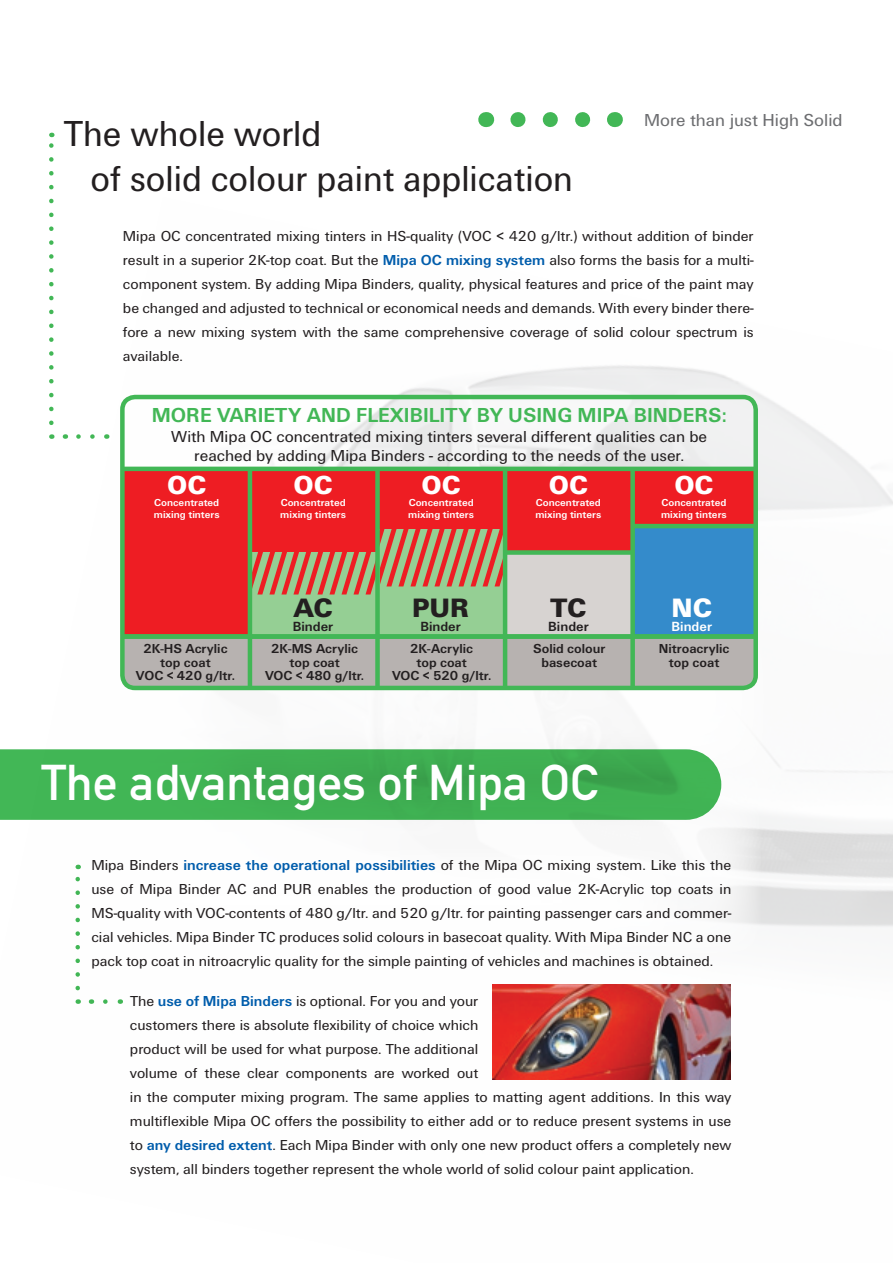
<style>
.page{position:relative;width:893px;height:1263px;background:#fff}
.page>*{position:absolute;margin:0;border:0;box-sizing:border-box;transform-origin:0 0}
.t1{font:49.5px "DIN Mittelschrift";color:#fff}
.t2{font:37.5px/45px "Unitus T";color:#231f20;scale:.95 1}
.t3{font:900 27.6px "Unitus T";color:#231f20}
.t4{font:900 27.6px "Unitus T";color:#fff}
.t5{font:900 27px "Unitus T";color:#fff}
.t6{font:700 21px "Unitus T";color:#42b756}
.t7{font:18px "Unitus T";color:#6c6d70}
.t8{font:16.5px/19.5px "Unitus T";color:#231f20;text-align:center}
.t9{font:15px/24px "Unitus T";color:#231f20;text-align:justify}
.t10{font:700 13.8px "Unitus T";color:#231f20}
.t11{font:700 13.8px "Unitus T";color:#fff}
.t12{font:700 13.5px/13.5px "Unitus T";color:#231f20;text-align:center}
.t13{font:700 10.5px/12px "Unitus T";color:#fff}
.s1{font-weight:700;color:#015dac}
</style>
<div class="page">
<img style="left:49px;top:377px;width:844px;height:703px">
<div style="left:75px;top:619px;width:696px;height:159px;background:#fff"></div>
<div style="left:115px;top:778px;width:646px;height:180px;background:#fff"></div>
<svg style="left:518px;top:112px;width:73px;height:15px"></svg>
<svg style="left:486px;top:112px;width:1px;height:15px"></svg>
<svg style="left:614px;top:112px;width:1px;height:15px"></svg>
<svg style="left:49px;top:133px;width:5px;height:290px"></svg>
<svg style="left:72px;top:434px;width:20px;height:5px"></svg>
<div style="left:68px;top:846px;width:614px;height:109px;background:#fff"></div>
<div style="left:122px;top:470px;width:128px;height:166px;background:#ee1d23"></div>
<div style="left:504px;top:470px;width:127px;height:83px;background:#ee1d23"></div>
<div style="left:631px;top:470px;width:124px;height:106px;background:#ee1d23"></div>
<div style="left:125px;top:639px;width:628px;height:46px;background:#b7b2b0"></div>
<div style="left:251px;top:551px;width:126px;height:87px;background:#95cf94"></div>
<div style="left:377px;top:522px;width:126px;height:114px;background:#95cf94"></div>
<div style="left:504px;top:552px;width:127px;height:84px;background:#d7d3d1"></div>
<div style="left:632px;top:526px;width:122px;height:112px;background:#348bcb"></div>
<div style="left:250px;top:470px;width:127px;height:82px;background:#ee1d23"></div>
<div style="left:379px;top:470px;width:124px;height:58px;background:#ee1d23"></div>
<div style="left:120px;top:395px;width:638px;height:295px;border:4px solid #42b756;border-radius:13px"></div>
<div style="left:630px;top:468px;width:5px;height:220px;background:#42b756"></div>
<hr style="left:123px;top:467px;width:634px;height:4px;background:#42b756">
<hr style="left:631px;top:524px;width:127px;height:4px;background:#42b756">
<svg style="left:0;top:749px;width:721px;height:71px;background:#42b155"></svg>
<div style="left:123px;top:634px;width:631px;height:5px;background:#42b756"></div>
<hr style="left:248px;top:467px;width:4px;height:222px;background:#42b756">
<svg style="left:247px;top:500px;width:261px;height:94px"></svg>
<div style="left:375px;top:470px;width:5px;height:216px;background:#42b756"></div>
<div style="left:505px;top:552px;width:11px;height:23px;background:#d7d3d1"></div>
<hr style="left:503px;top:469px;width:4px;height:219px;background:#42b756">
<div style="left:504px;top:550px;width:127px;height:5px;background:#42b756"></div>
<img style="left:492px;top:984px;width:238px;height:95px">
<svg style="left:75px;top:865px;width:5px;height:123px"></svg>
<svg style="left:98px;top:999px;width:7px;height:5px"></svg>
<p class="t7" style="left:644px;top:109px;width:200px">More than just High Solid</p>
<h2 class="t2" style="left:90px;top:111px;width:509px;text-indent:-27px">The whole world<br>of solid colour paint application</h2>
<p class="t9" style="left:123px;top:224px;width:632px">Mipa OC concentrated mixing tinters in HS-quality (VOC &lt; 420 g/ltr.) without addition of binder result in a superior 2K-top coat. But the <span class="s1">Mipa OC mixing system</span> also forms the basis for a multi&shy;component system. By adding Mipa Binders, quality, physical features and price of the paint may be changed and adjusted to technical or economical needs and demands. With every binder there&shy;fore a new mixing system with the same comprehensive coverage of solid colour spectrum is available.</p>
<h3 class="t6" style="left:152px;top:403px;width:576px">More variety and flexibility by using Mipa Binders:</h3>
<p class="t8" style="left:171px;top:426px;width:537px">With Mipa OC concentrated mixing tinters several different qualities can be reached by adding Mipa Binders - according to the needs of the user.</p>
<h3 class="t5" style="left:167px;top:470px;width:41px">OC</h3>
<p class="t13" style="left:154px;top:497px;width:67px">Concentrated mixing tinters</p>
<h3 class="t5" style="left:294px;top:470px;width:41px">OC</h3>
<p class="t13" style="left:280px;top:497px;width:67px">Concentrated mixing tinters</p>
<h3 class="t3" style="left:293px;top:592px;width:41px">AC</h3>
<p class="t10" style="left:293px;top:618px;width:42px">Binder</p>
<h3 class="t5" style="left:422px;top:470px;width:41px">OC</h3>
<p class="t13" style="left:408px;top:497px;width:67px">Concentrated mixing tinters</p>
<h3 class="t3" style="left:412px;top:592px;width:59px">PUR</h3>
<p class="t10" style="left:420px;top:618px;width:42px">Binder</p>
<h3 class="t5" style="left:549px;top:470px;width:41px">OC</h3>
<p class="t13" style="left:535px;top:497px;width:67px">Concentrated mixing tinters</p>
<h3 class="t3" style="left:550px;top:592px;width:38px">TC</h3>
<p class="t10" style="left:548px;top:618px;width:42px">Binder</p>
<h3 class="t5" style="left:674px;top:470px;width:41px">OC</h3>
<p class="t13" style="left:661px;top:497px;width:67px">Concentrated mixing tinters</p>
<h3 class="t4" style="left:671px;top:592px;width:42px">NC</h3>
<p class="t11" style="left:671px;top:618px;width:42px">Binder</p>
<p class="t12" style="left:136px;top:642px;width:101px">2K-HS Acrylic top coat<br>VOC &lt; 420 g/ltr.</p>
<p class="t12" style="left:265px;top:642px;width:101px">2K-MS Acrylic top coat<br>VOC &lt; 480 g/ltr.</p>
<p class="t12" style="left:392px;top:642px;width:101px">2K-Acrylic<br>top coat<br>VOC &lt; 520 g/ltr.</p>
<p class="t12" style="left:533px;top:642px;width:74px">Solid colour basecoat</p>
<p class="t12" style="left:659px;top:642px;width:72px">Nitroacrylic top coat</p>
<h1 class="t1" style="left:41px;top:754px;width:558px">The advantages of Mipa OC</h1>
<p class="t9" style="left:91px;top:853px;width:641px">Mipa Binders <span class="s1">increase the operational possibilities</span> of the Mipa OC mixing system. Like this the use of Mipa Binder AC and PUR enables the production of good value 2K-Acrylic top coats in MS-quality with VOC-contents of 480 g/ltr. and 520 g/ltr. for painting passenger cars and commer&shy;cial vehicles. Mipa Binder TC produces solid colours in basecoat quality. With Mipa Binder NC a one pack top coat in nitroacrylic quality for the simple painting of vehicles and machines is obtained.</p>
<p class="t9" style="left:130px;top:989px;width:603px;text-align:left">The <span class="s1">use of Mipa Binders</span> is optional. For you and your<br>customers there is absolute flexibility of choice which<br>product will be used for what purpose. The additional<br>volume of these clear components are worked out<br>in the computer mixing program. The same applies to matting agent additions. In this way multiflexible Mipa OC offers the possibility to either add or to reduce present systems in use to <span class="s1">any desired extent</span>. Each Mipa Binder with only one new product offers a completely new system, all binders together represent the whole world of solid colour paint application.</p>
</div>
